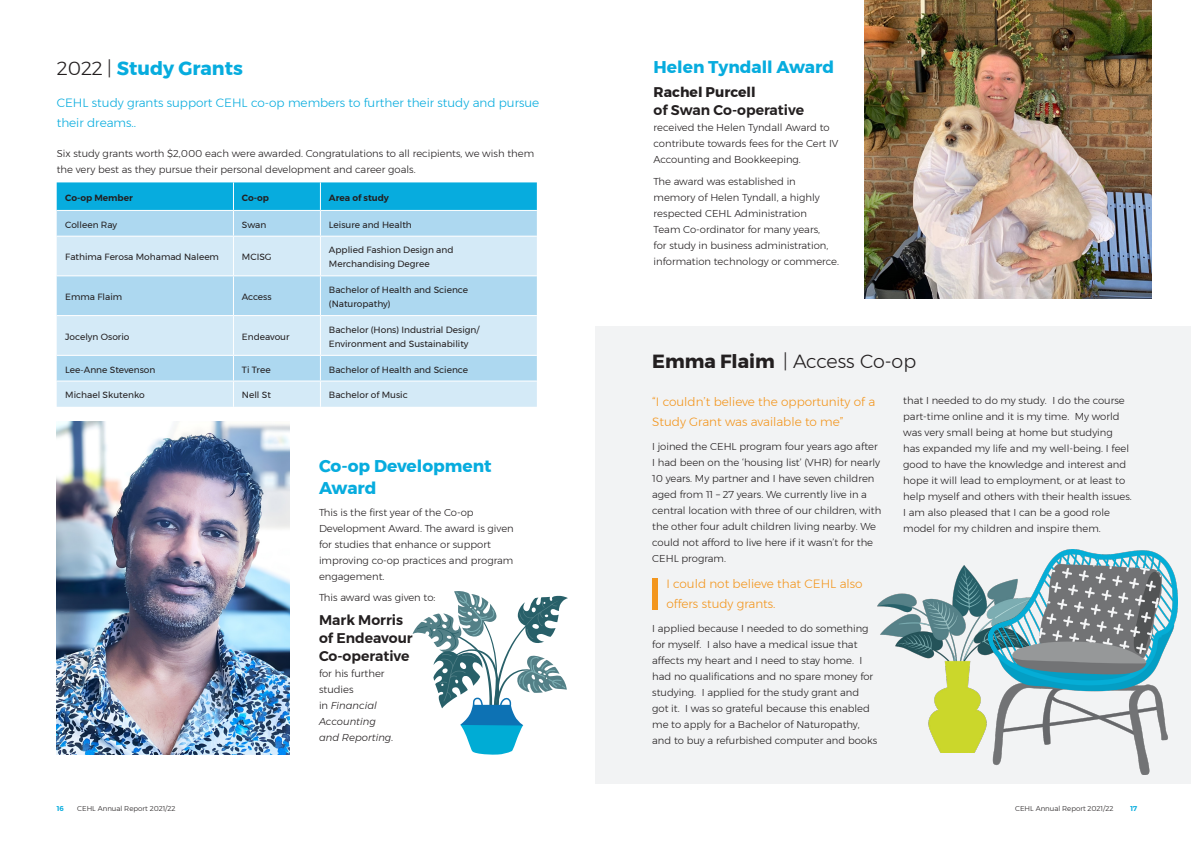
<style>
.page{position:relative;width:1191px;height:842px;background:#fff}
.page>*{position:absolute;margin:0;border:0;box-sizing:border-box;transform-origin:0 0}
.t1{font:300 19px "Montserrat";letter-spacing:-.02em;color:#231f20}
.t2{font:700 19px "Montserrat";color:#07acde}
.t3{font:700 17px/21.6px "Montserrat";color:#07acde}
.t4{font:600 14px/18px "Montserrat";color:#231f20}
.t5{font:300 12px/20px "Montserrat";color:#f3961e}
.t6{font:300 12px/20px "Montserrat";color:#07acde}
.t7{font:300 10px/16px "Montserrat";color:#231f20}
.t8{font:italic 300 10px/16px "Montserrat";color:#231f20}
.t9{font:9px/14px "Montserrat";color:#231f20}
.t10{font:600 9px "Montserrat";color:#231f20}
.t11{font:300 7px "Montserrat";color:#231f20}
.t12{font:600 7px "Montserrat";color:#07acde}
.s1{font-weight:300;color:#231f20}
.s2{font-style:normal}
.s3{font-weight:700}
</style>
<div class="page">
<svg style="left:57px;top:237px;width:480px;height:170px;fill:#d4eaf7"></svg>
<svg style="left:57px;top:182px;width:480px;height:54px"></svg>
<hr style="left:233px;top:237px;width:1px;height:38px;background:#fff">
<hr style="left:320px;top:237px;width:1px;height:38px;background:#fff">
<hr style="left:57px;top:275px;width:176px;height:1px;background:#fff">
<hr style="left:233px;top:275px;width:87px;height:1px;background:#fff">
<hr style="left:233px;top:276px;width:1px;height:39px;background:#fff">
<hr style="left:320px;top:275px;width:217px;height:1px;background:#fff">
<hr style="left:320px;top:276px;width:1px;height:39px;background:#fff">
<hr style="left:57px;top:315px;width:176px;height:1px;background:#fff">
<hr style="left:233px;top:315px;width:87px;height:1px;background:#fff">
<hr style="left:233px;top:316px;width:1px;height:39px;background:#fff">
<hr style="left:320px;top:315px;width:217px;height:1px;background:#fff">
<hr style="left:320px;top:316px;width:1px;height:39px;background:#fff">
<hr style="left:57px;top:355px;width:176px;height:1px;background:#fff">
<hr style="left:233px;top:355px;width:87px;height:1px;background:#fff">
<hr style="left:320px;top:355px;width:217px;height:1px;background:#fff">
<hr style="left:57px;top:381px;width:176px;height:1px;background:#fff">
<hr style="left:233px;top:381px;width:87px;height:1px;background:#fff">
<svg style="left:233px;top:356px;width:1px;height:51px"></svg>
<hr style="left:320px;top:381px;width:217px;height:1px;background:#fff">
<svg style="left:320px;top:356px;width:1px;height:51px"></svg>
<img style="left:57px;top:421px;width:232px;height:333px">
<div style="left:595px;top:326px;width:596px;height:458px;background:#f2f3f4"></div>
<div style="left:652px;top:578px;width:6px;height:32px;background:#f3961e"></div>
<img style="left:864px;top:0;width:287px;height:299px">
<svg style="left:412px;top:591px;width:156px;height:164px"></svg>
<img style="left:877px;top:565px;width:111px;height:187px">
<img style="left:988px;top:550px;width:189px;height:225px">
<p class="t2" style="left:57px;top:53px;width:188px"><span class="s1">2022 |</span> Study Grants</p>
<p class="t6" style="left:57px;top:92px;width:484px">CEHL study grants support CEHL co-op members to further their study and pursue their dreams..</p>
<p class="t7" style="left:57px;top:145px;width:479px">Six study grants worth $2,000 each were awarded. Congratulations to all recipients, we wish them the very best as they pursue their personal development and career goals.</p>
<p class="t10" style="left:65px;top:190px;width:69px">Co-op Member</p>
<p class="t10" style="left:242px;top:190px;width:29px">Co-op</p>
<p class="t10" style="left:329px;top:190px;width:62px">Area of study</p>
<p class="t9" style="left:65px;top:217px;width:53px">Colleen Ray</p>
<p class="t9" style="left:242px;top:217px;width:26px">Swan</p>
<p class="t9" style="left:329px;top:217px;width:84px">Leisure and Health</p>
<p class="t9" style="left:65px;top:250px;width:155px">Fathima Ferosa Mohamad Naleem</p>
<p class="t9" style="left:242px;top:250px;width:31px">MCISG</p>
<p class="t9" style="left:329px;top:243px;width:126px">Applied Fashion Design and<br>Merchandising Degree</p>
<p class="t9" style="left:65px;top:290px;width:59px">Emma Flaim</p>
<p class="t9" style="left:242px;top:290px;width:31px">Access</p>
<p class="t9" style="left:329px;top:283px;width:141px">Bachelor of Health and Science (Naturopathy)</p>
<p class="t9" style="left:65px;top:329px;width:66px">Jocelyn Osorio</p>
<p class="t9" style="left:242px;top:329px;width:49px">Endeavour</p>
<p class="t9" style="left:329px;top:322px;width:152px">Bachelor (Hons) Industrial Design/<br>Environment and Sustainability</p>
<p class="t9" style="left:65px;top:362px;width:92px">Lee-Anne Stevenson</p>
<p class="t9" style="left:242px;top:362px;width:30px">Ti Tree</p>
<p class="t9" style="left:329px;top:362px;width:141px">Bachelor of Health and Science</p>
<p class="t9" style="left:65px;top:388px;width:81px">Michael Skutenko</p>
<p class="t9" style="left:242px;top:388px;width:31px">Nell St</p>
<p class="t9" style="left:329px;top:388px;width:80px">Bachelor of Music</p>
<p class="t3" style="left:319px;top:455px;width:174px">Co-op Development<br>Award</p>
<p class="t7" style="left:319px;top:504px;width:196px">This is the first year of the Co-op<br>Development Award. The award is given for studies that enhance or support improving co-op practices and program engagement.</p>
<p class="t7" style="left:319px;top:589px;width:118px">This award was given to:</p>
<p class="t4" style="left:319px;top:611px;width:95px">Mark Morris of Endeavour<br>Co-operative</p>
<p class="t8" style="left:319px;top:665px;width:76px"><span class="s2">for his further studies<br>in</span> Financial<br>Accounting and Reporting<span class="s2">.</span></p>
<p class="t3" style="left:653px;top:56px;width:182px">Helen Tyndall Award</p>
<p class="t4" style="left:653px;top:83px;width:152px"><span class="s3">Rachel Purcell<br></span>of Swan Co-operative</p>
<p class="t7" style="left:653px;top:119px;width:186px">received the Helen Tyndall Award to contribute towards fees for the Cert IV<br>Accounting and Bookkeeping.</p>
<p class="t7" style="left:653px;top:173px;width:187px">The award was established in memory of Helen Tyndall, a highly respected CEHL Administration<br>Team Co-ordinator for many years,<br>for study in business administration, information technology or commerce.</p>
<p class="t1" style="left:652px;top:347px;width:265px"><span class="s3">Emma Flaim</span> | Access Co-op</p>
<p class="t5" style="left:652px;top:391px;width:224px">“I couldn’t believe the opportunity of a<br>Study Grant was available to me”</p>
<p class="t7" style="left:652px;top:438px;width:230px">I joined the CEHL program four years ago after I had been on the ‘housing list’ (VHR) for nearly 10 years. My partner and I have seven children aged from 11 – 27 years. We currently live in a central location with three of our children, with the other four adult children living nearby. We could not afford to live here if it wasn’t for the CEHL program.</p>
<p class="t5" style="left:666px;top:573px;width:198px">I could not believe that CEHL also offers study grants.</p>
<p class="t7" style="left:652px;top:620px;width:226px">I applied because I needed to do something for myself. I also have a medical issue that affects my heart and I need to stay home. I had no qualifications and no spare money for studying. I applied for the study grant and got it. I was so grateful because this enabled me to apply for a Bachelor of Naturopathy, and to buy a refurbished computer and books</p>
<p class="t7" style="left:903px;top:392px;width:230px">that I needed to do my study. I do the course part-time online and it is my time. My world was very small being at home but studying has expanded my life and my well-being. I feel good to have the knowledge and interest and hope it will lead to employment, or at least to help myself and others with their health issues.<br>I am also pleased that I can be a good role model for my children and inspire them.</p>
<p class="t12" style="left:57px;top:803px;width:9px">16</p>
<p class="t11" style="left:77px;top:803px;width:100px">CEHL Annual Report 2021/22</p>
<p class="t11" style="left:1015px;top:803px;width:100px">CEHL Annual Report 2021/22</p>
<p class="t12" style="left:1130px;top:803px;width:8px">17</p>
</div>
